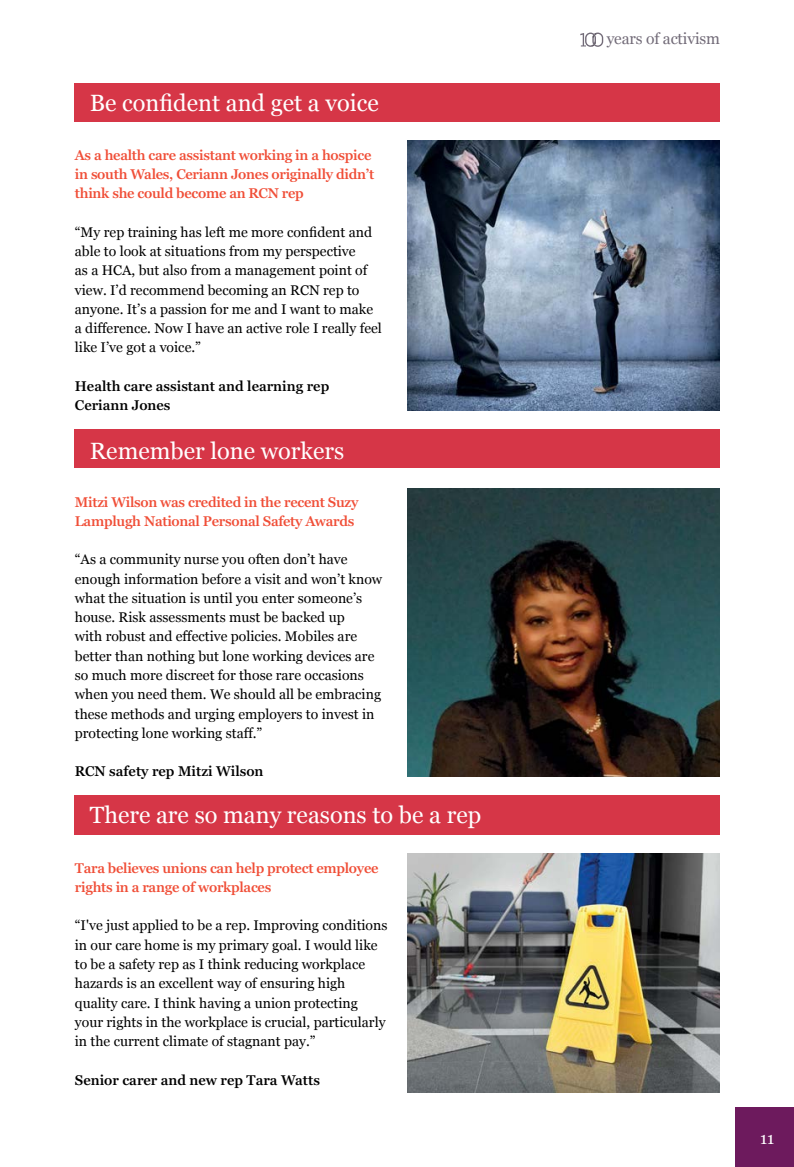
<style>
.page{position:relative;width:794px;height:1167px;background:#fff}
.page>*{position:absolute;margin:0;border:0;box-sizing:border-box;transform-origin:0 0}
.t1{font:23.45px "Georgia";color:#fff}
.t2{font:16.62px "Georgia";color:#fff}
.t3{font:15.75px "Georgia";letter-spacing:-.01em;color:#726b78}
.t4{font:14px/19.2px "Georgia";color:#000}
.t5{font:600 14px/19.2px "Georgia Pro";letter-spacing:-.02em;color:#f04e37}
.t6{font:600 14px/19.2px "Georgia Pro";color:#000}
</style>
<div class="page">
<svg style="left:580px;top:33px;width:23px;height:14px"></svg>
<div style="left:735px;top:1107px;width:59px;height:59px;background:#6d1a5d"></div>
<img style="left:407px;top:140px;width:313px;height:270px">
<div style="left:75px;top:83px;width:645px;height:38px;background:#d63647"></div>
<div style="left:75px;top:430px;width:645px;height:38px;background:#d63647"></div>
<img style="left:407px;top:488px;width:313px;height:288px">
<div style="left:75px;top:794px;width:645px;height:40px;background:#d63647"></div>
<img style="left:407px;top:853px;width:313px;height:239px">
<h1 class="t1" style="left:90px;top:86px;width:290px">Be confident and get a voice</h1>
<p class="t5" style="left:75px;top:146px;width:301px">As a health care assistant working in a hospice in south Wales, Ceriann Jones originally didn’t think she could become an RCN rep</p>
<p class="t4" style="left:75px;top:222px;width:308px">“My rep training has left me more confident and able to look at situations from my perspective<br>as a HCA, but also from a management point of view. I’d recommend becoming an RCN rep to anyone. It’s a passion for me and I want to make a difference. Now I have an active role I really feel like I’ve got a voice.”</p>
<p class="t6" style="left:75px;top:377px;width:256px">Health care assistant and learning rep<br>Ceriann Jones</p>
<h1 class="t1" style="left:90px;top:434px;width:256px">Remember lone workers</h1>
<p class="t5" style="left:75px;top:492px;width:285px">Mitzi Wilson was credited in the recent Suzy<br>Lamplugh National Personal Safety Awards</p>
<p class="t4" style="left:75px;top:549px;width:309px">“As a community nurse you often don’t have enough information before a visit and won’t know what the situation is until you enter someone’s house. Risk assessments must be backed up<br>with robust and effective policies. Mobiles are better than nothing but lone working devices are so much more discreet for those rare occasions when you need them. We should all be embracing these methods and urging employers to invest in protecting lone working staff.”</p>
<p class="t6" style="left:75px;top:762px;width:190px">RCN safety rep Mitzi Wilson</p>
<h1 class="t1" style="left:90px;top:797px;width:393px">There are so many reasons to be a rep</h1>
<p class="t5" style="left:75px;top:858px;width:305px">Tara believes unions can help protect employee rights in a range of workplaces</p>
<p class="t4" style="left:75px;top:915px;width:314px">“I've just applied to be a rep. Improving conditions in our care home is my primary goal. I would like to be a safety rep as I think reducing workplace hazards is an excellent way of ensuring high quality care. I think having a union protecting your rights in the workplace is crucial, particularly in the current climate of stagnant pay.”</p>
<p class="t6" style="left:75px;top:1070px;width:247px">Senior carer and new rep Tara Watts</p>
<p class="t3" style="left:607px;top:27px;width:115px">years of activism</p>
<p class="t2" style="left:760px;top:1125px;width:16px">11</p>
</div>
